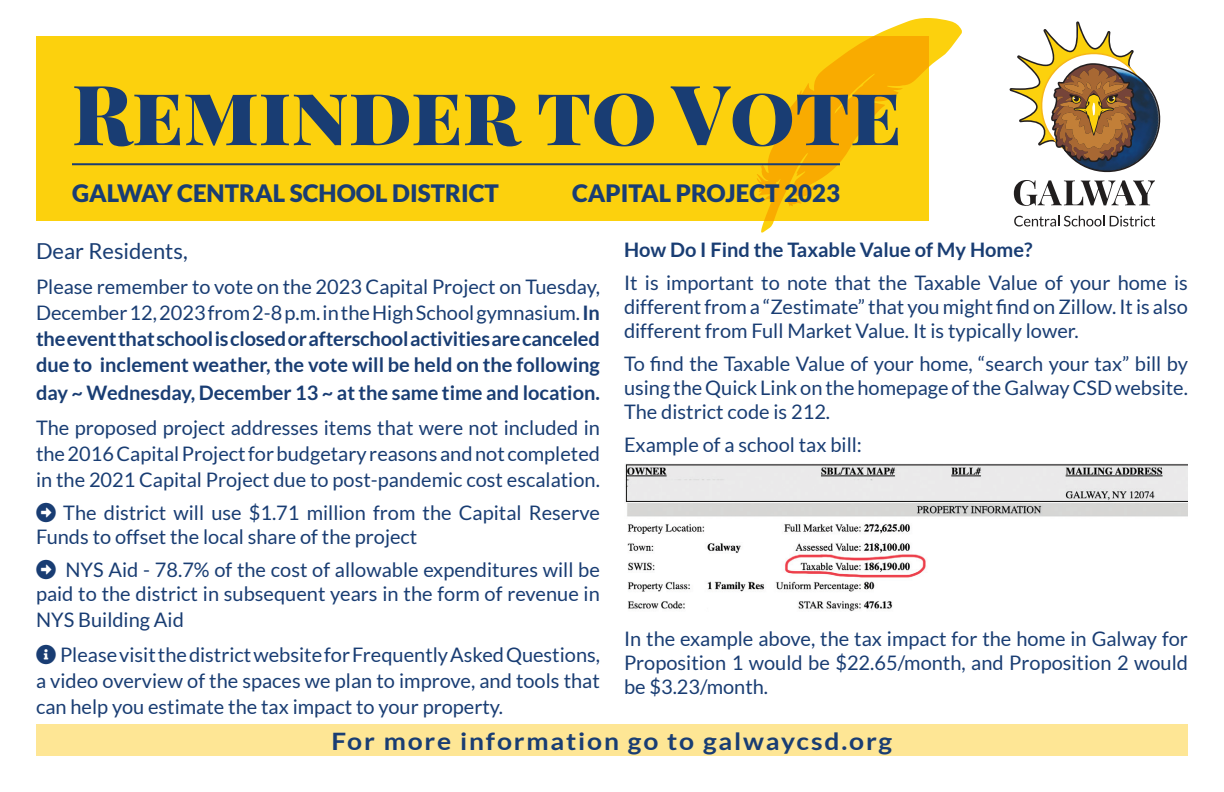
<style>
.page{position:relative;width:1224px;height:792px;background:#fff}
.page>*{position:absolute;margin:0;border:0;box-sizing:border-box;transform-origin:0 0}
.t1{font:900 83.2px "Playfair Display";color:#193d73}
.t2{font:900 24px "Lato";color:#193d73}
.t3{font:700 24px "Lato";letter-spacing:.07em;color:#193d73;scale:1.1 1}
.t4{font:22px "Lato";color:#193d73}
.Budget_Notice_Chart{font:20px/24px "Lato";color:#193d73;text-align:justify}
.Budget_Notice_Chart-2{font:700 20px/26px "Lato";color:#193d73;text-align:justify}
.s1{font-weight:400}
</style>
<div class="page">
<div style="left:36px;top:724px;width:1152px;height:32px;background:#fee695"></div>
<div style="left:36px;top:36px;width:893px;height:184px;background:#fcd10d"></div>
<svg style="left:757px;top:18px;width:205px;height:215px"></svg>
<hr style="left:72px;top:163px;width:768px;height:2px;background:#193d73">
<svg style="left:1014px;top:180px;width:141px;height:26px"></svg>
<svg style="left:1014px;top:216px;width:90px;height:11px"></svg>
<svg style="left:1110px;top:216px;width:45px;height:11px"></svg>
<svg style="left:1010px;top:21px;width:151px;height:152px"></svg>
<img style="left:625px;top:464px;width:562px;height:147px">
<p class="t1" style="left:72px;top:60px;width:831px">Reminder to Vote</p>
<p class="t2" style="left:72px;top:179px;width:428px">GALWAY CENTRAL SCHOOL DISTRICT</p>
<p class="t2" style="left:572px;top:179px;width:269px">CAPITAL PROJECT 2023</p>
<p class="t4" style="left:36px;top:238px;width:153px">Dear Residents,</p>
<p class="Budget_Notice_Chart-2" style="left:36px;top:273px;width:565px"><span class="s1">Please remember to vote on the 2023 Capital Project on Tuesday, December 12, 2023 from 2-8 p.m. in the High School gymnasium.</span> In the event that school is closed or afterschool activities are canceled due to inclement weather, the vote will be held on the following</p>
<p class="Budget_Notice_Chart-2" style="left:36px;top:379px;width:565px">day ~ Wednesday, December 13 ~ at the same time and location.</p>
<p class="Budget_Notice_Chart" style="left:36px;top:414px;width:566px;line-height:26px">The proposed project addresses items that were not included in the 2016 Capital Project for budgetary reasons and not completed in the 2021 Capital Project due to post-pandemic cost escalation.</p>
<p class="Budget_Notice_Chart" style="left:36px;top:500px;width:565px">★ The district will use $1.71 million from the Capital Reserve<br>Funds to offset the local share of the project</p>
<p class="Budget_Notice_Chart" style="left:36px;top:557px;width:565px">★ NYS Aid - 78.7% of the cost of allowable expenditures will be paid to the district in subsequent years in the form of revenue in</p>
<p class="Budget_Notice_Chart" style="left:36px;top:607px;width:149px">NYS Building Aid</p>
<p class="Budget_Notice_Chart" style="left:36px;top:641px;width:566px;line-height:26px;text-indent:24px">Please visit the district website for Frequently Asked Questions, a video overview of the spaces we plan to improve, and tools that can help you estimate the tax impact to your property.</p>
<p class="Budget_Notice_Chart-2" style="left:624px;top:236px;width:410px">How Do I Find the Taxable Value of My Home?</p>
<p class="Budget_Notice_Chart" style="left:624px;top:271px;width:566px">It is important to note that the Taxable Value of your home is different from a “Zestimate” that you might find on Zillow. It is also different from Full Market Value. It is typically lower.</p>
<p class="Budget_Notice_Chart" style="left:624px;top:352px;width:565px">To find the Taxable Value of your home, “search your tax” bill by using the Quick Link on the homepage of the Galway CSD website.<br>The district code is 212.</p>
<p class="Budget_Notice_Chart" style="left:624px;top:433px;width:239px">Example of a school tax bill:</p>
<p class="Budget_Notice_Chart" style="left:624px;top:626px;width:565px">In the example above, the tax impact for the home in Galway for Proposition 1 would be $22.65/month, and Proposition 2 would be $3.23/month.</p>
<p class="t3" style="left:331px;top:727px;width:511px">For more information go to galwaycsd.org</p>
</div>
